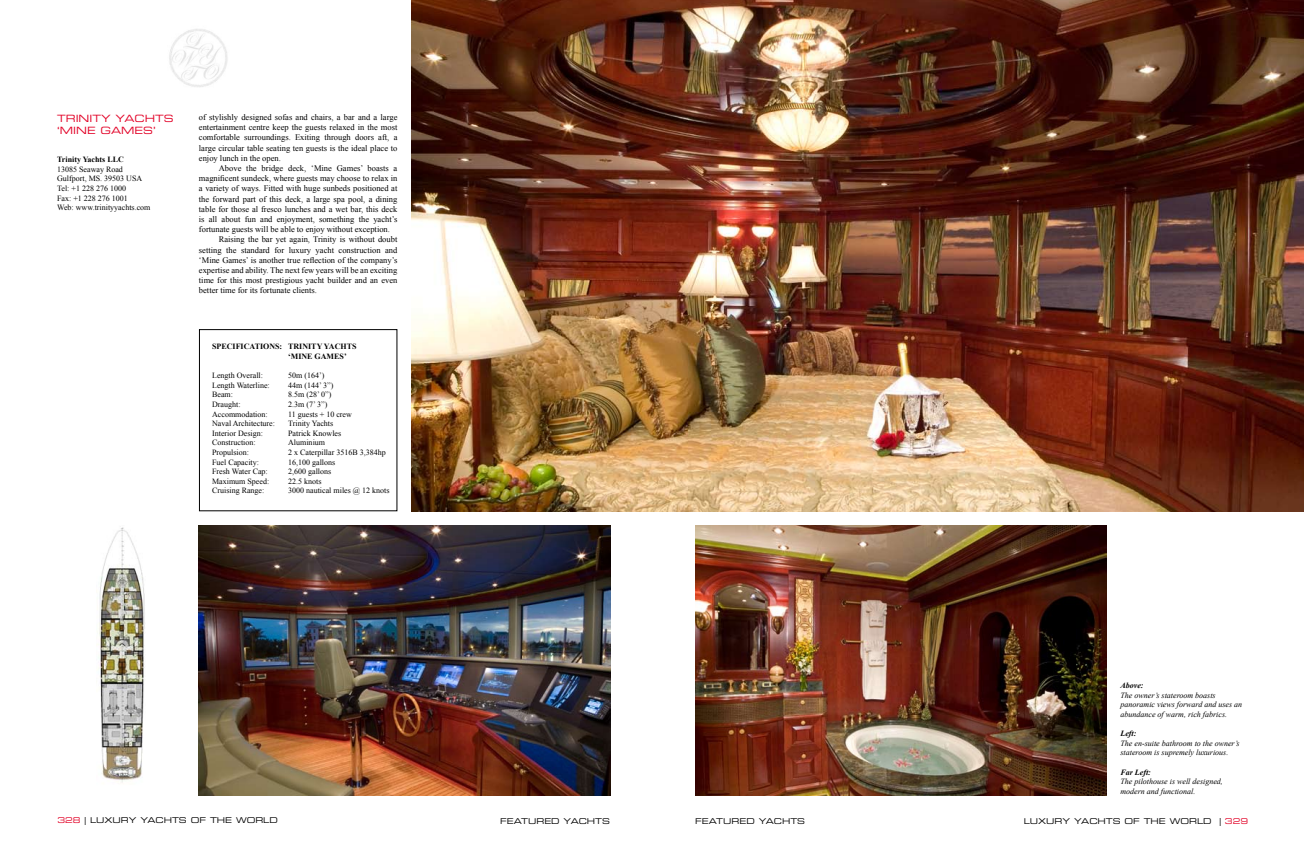
<style>
.page{position:relative;width:1304px;height:851px;background:#fff}
.page>*{position:absolute;margin:0;border:0;box-sizing:border-box;transform-origin:0 0}
.t1{font:10px/12px "Eurostile LT Std Ex 2";color:#e20026}
.t2{font:8.5px/10.2px "Times New Roman";color:#000;text-align:justify}
.t3{font:8px/9.6px "Times New Roman";color:#000}
.t4{font:italic 8px/9.6px "Times New Roman";color:#000}
.t5{font:8px "Eurostile LT Std Ex 2";color:#000}
.t6{font:700 8px/9.6px "Times New Roman";color:#000}
.t7{font:italic 700 8px "Times New Roman";color:#000}
.s1{color:#e20026}
</style>
<div class="page">
<img style="left:169px;top:29px;width:59px;height:58px">
<div style="left:199px;top:329px;width:198px;height:182px;border:1px solid #000"></div>
<img style="left:411px;top:0;width:893px;height:511px">
<img style="left:199px;top:525px;width:411px;height:269px">
<img style="left:695px;top:525px;width:411px;height:269px">
<img style="left:97px;top:527px;width:48px;height:256px">
<p class="t1" style="left:57px;top:112px;width:118px">TRINITY YACHTS ‘MINE GAMES’</p>
<p class="t2" style="left:199px;top:112px;width:200px">of stylishly designed sofas and chairs, a bar and a large entertainment centre keep the guests relaxed in the most comfortable surroundings. Exiting through doors aft, a large circular table seating ten guests is the ideal place to enjoy lunch in the open.</p>
<p class="t2" style="left:219px;top:163px;width:180px">Above the bridge deck, ‘Mine Games’ boasts a</p>
<p class="t2" style="left:199px;top:173px;width:200px">magnificent sundeck, where guests may choose to relax in</p>
<p class="t2" style="left:199px;top:183px;width:200px">a variety of ways. Fitted with huge sunbeds positioned at</p>
<p class="t2" style="left:199px;top:193px;width:200px">the forward part of this deck, a large spa pool, a dining</p>
<p class="t2" style="left:199px;top:203px;width:200px">table for those al fresco lunches and a wet bar, this deck</p>
<p class="t2" style="left:199px;top:214px;width:200px">is all about fun and enjoyment, something the yacht’s</p>
<p class="t2" style="left:199px;top:224px;width:192px">fortunate guests will be able to enjoy without exception.</p>
<p class="t2" style="left:219px;top:234px;width:180px">Raising the bar yet again, Trinity is without doubt</p>
<p class="t2" style="left:199px;top:244px;width:200px">setting the standard for luxury yacht construction and</p>
<p class="t2" style="left:199px;top:254px;width:200px">‘Mine Games’ is another true reflection of the company’s</p>
<p class="t2" style="left:199px;top:265px;width:200px">expertise and ability. The next few years will be an exciting</p>
<p class="t2" style="left:199px;top:275px;width:200px">time for this most prestigious yacht builder and an even</p>
<p class="t2" style="left:199px;top:285px;width:120px">better time for its fortunate clients.</p>
<p class="t6" style="left:57px;top:154px;width:68px">Trinity Yachts LLC</p>
<p class="t3" style="left:57px;top:164px;width:95px">13085 Seaway Road<br>Gulfport, MS. 39503 USA<br>Tel: +1 228 276 1000<br>Fax: +1 228 276 1001<br>Web: www.trinityyachts.com</p>
<p class="t6" style="left:288px;top:341px;width:70px;text-indent:-76px">SPECIFICATIONS: TRINITY YACHTS ‘MINE GAMES’</p>
<p class="t3" style="left:212px;top:370px;width:52px">Length Overall:</p>
<p class="t3" style="left:288px;top:370px;width:38px">50m (164’)</p>
<p class="t3" style="left:212px;top:380px;width:59px">Length Waterline:</p>
<p class="t3" style="left:288px;top:380px;width:47px">44m (144’ 3”)</p>
<p class="t3" style="left:212px;top:389px;width:22px">Beam:</p>
<p class="t3" style="left:288px;top:389px;width:45px">8.5m (28’ 0”)</p>
<p class="t3" style="left:212px;top:399px;width:30px">Draught:</p>
<p class="t3" style="left:288px;top:399px;width:41px">2.3m (7’ 3”)</p>
<p class="t3" style="left:212px;top:408px;width:57px">Accommodation:</p>
<p class="t3" style="left:288px;top:408px;width:65px">11 guests + 10 crew</p>
<p class="t3" style="left:212px;top:418px;width:64px">Naval Architecture:</p>
<p class="t3" style="left:288px;top:418px;width:47px">Trinity Yachts</p>
<p class="t3" style="left:212px;top:428px;width:52px">Interior Design:</p>
<p class="t3" style="left:288px;top:428px;width:55px">Patrick Knowles</p>
<p class="t3" style="left:212px;top:437px;width:45px">Construction:</p>
<p class="t3" style="left:288px;top:437px;width:38px">Aluminium</p>
<p class="t3" style="left:212px;top:447px;width:38px">Propulsion:</p>
<p class="t3" style="left:288px;top:447px;width:99px">2 x Caterpillar 3516B 3,384hp</p>
<p class="t3" style="left:212px;top:456px;width:48px">Fuel Capacity:</p>
<p class="t3" style="left:288px;top:456px;width:49px">16,100 gallons</p>
<p class="t3" style="left:212px;top:466px;width:57px">Fresh Water Cap:</p>
<p class="t3" style="left:288px;top:466px;width:45px">2,600 gallons</p>
<p class="t3" style="left:212px;top:476px;width:59px">Maximum Speed:</p>
<p class="t3" style="left:288px;top:476px;width:35px">22.5 knots</p>
<p class="t3" style="left:212px;top:485px;width:54px">Cruising Range:</p>
<p class="t3" style="left:288px;top:485px;width:103px">3000 nautical miles @ 12 knots</p>
<p class="t7" style="left:1120px;top:679px;width:25px">Above:</p>
<p class="t4" style="left:1120px;top:689px;width:123px">The owner’s stateroom boasts panoramic views forward and uses an abundance of warm, rich fabrics.</p>
<p class="t7" style="left:1120px;top:727px;width:17px">Left:</p>
<p class="t4" style="left:1120px;top:737px;width:121px">The en-suite bathroom to the owner’s stateroom is supremely luxurious.</p>
<p class="t7" style="left:1120px;top:765px;width:32px">Far Left:</p>
<p class="t4" style="left:1120px;top:776px;width:104px">The pilothouse is well designed, modern and functional.</p>
<p class="t5" style="left:57px;top:814px;width:222px"><span class="s1">328</span> | LUXURY YACHTS OF THE WORLD</p>
<p class="t5" style="left:500px;top:815px;width:111px">FEATURED YACHTS</p>
<p class="t5" style="left:695px;top:815px;width:111px">FEATURED YACHTS</p>
<p class="t5" style="left:1023px;top:815px;width:226px">LUXURY YACHTS OF THE WORLD | <span class="s1">329</span></p>
</div>
